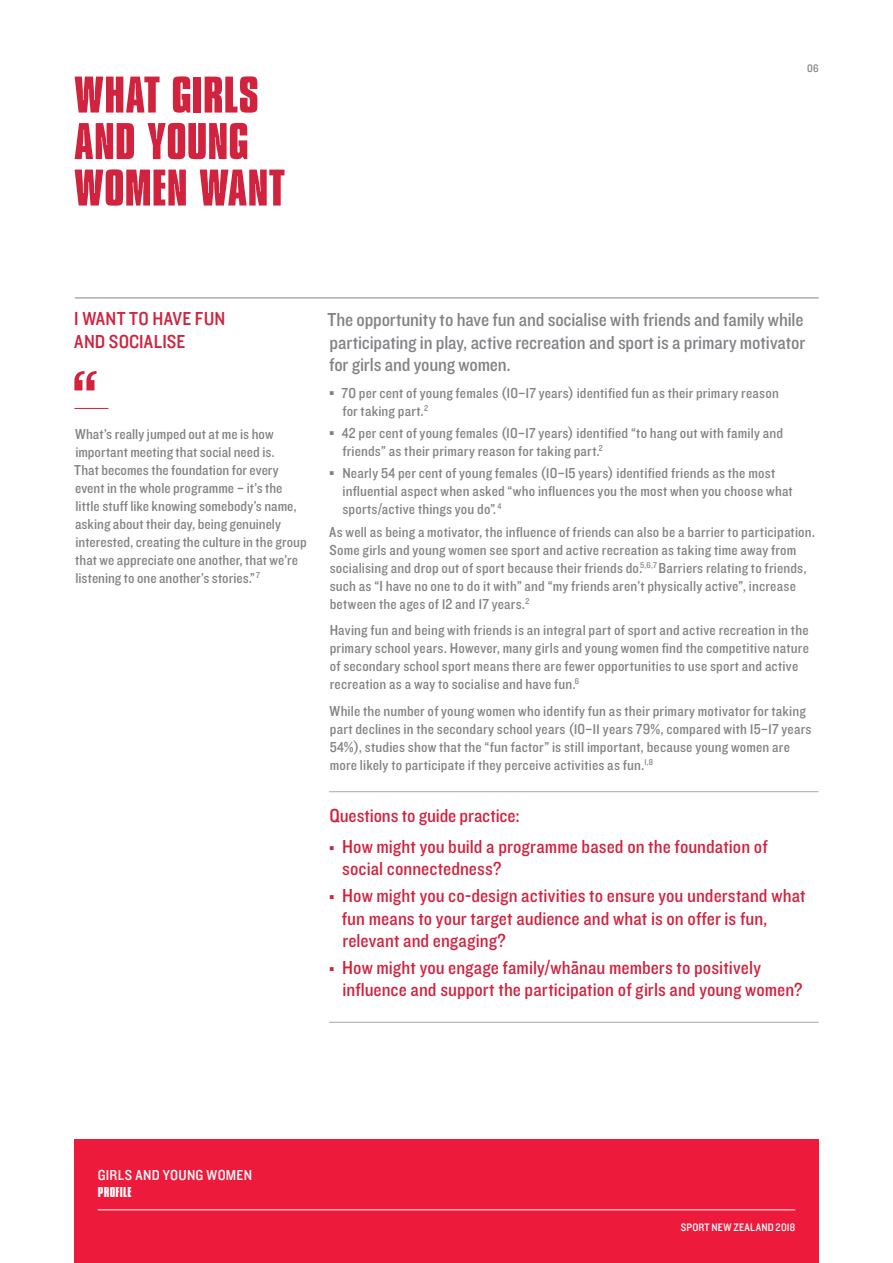
<style>
.page{position:relative;width:893px;height:1263px;background:#fff}
.page>*{position:absolute;margin:0;border:0;box-sizing:border-box;transform-origin:0 0}
.t1{font:87px "Knockout 30 Junior Welterwt";color:#d1223e}
.t2{font:54px/46.5px "Compacta Bld";color:#d1223e}
.t3{font:19.5px/22.5px "Knockout 30 Junior Welterwt";color:#d1223e}
.t4{font:19.5px/22.5px "Knockout 30 Junior Welterwt";letter-spacing:-.01em;color:#808285;text-align:justify}
.t5{font:15px/18px "Knockout 30 Junior Welterwt";letter-spacing:.01em;color:#808285}
.t6{font:15px "Knockout 30 Junior Welterwt";letter-spacing:.02em;color:#fff}
.t7{font:15px "Compacta Bld";letter-spacing:.015em;color:#fff}
.t8{font:11.25px "Knockout 30 Junior Welterwt";letter-spacing:.02em;color:#fff}
.t9{font:11.25px "Knockout 30 Junior Welterwt";color:#808285}
.t10{font:8.25px "Knockout 30 Junior Welterwt";color:#d1223e}
</style>
<div class="page">
<div style="left:74px;top:1140px;width:745px;height:123px;background:#ed1a3b"></div>
<hr style="left:98px;top:1209px;width:697px;height:1px;background:#fff">
<hr style="left:75px;top:298px;width:744px;height:1px;background:#808285">
<hr style="left:74px;top:408px;width:34px;height:1px;background:#d1223e">
<hr style="left:329px;top:791px;width:490px;height:1px;background:#a7a9ac">
<hr style="left:329px;top:1022px;width:490px;height:1px;background:#a7a9ac">
<h2 class="t2" style="left:74px;top:76px;width:212px">WHAT GIRLS<br>AND YOUNG<br>WOMEN WANT</h2>
<p class="t9" style="left:807px;top:61px;width:13px">06</p>
<h3 class="t3" style="left:74px;top:307px;width:152px">I WANT TO HAVE FUN<br>AND SOCIALISE</h3>
<h3 class="t4" style="left:327px;top:308px;width:479px">The opportunity to have fun and socialise with friends and family while participating in play, active recreation and sport is a primary motivator for girls and young women.</h3>
<p class="t5" style="left:342px;top:383px;width:438px;text-indent:-12px"><sup>ŝ</sup> 70 per cent of young females (10–17 years) identified fun as their primary reason for taking part.<sup>2</sup></p>
<p class="t5" style="left:342px;top:423px;width:442px;text-indent:-12px"><sup>ŝ</sup> 42 per cent of young females (10–17 years) identified “to hang out with family and friends” as their primary reason for taking part.<sup>2</sup></p>
<p class="t5" style="left:342px;top:464px;width:452px;text-indent:-13px"><sup>ŝ</sup> Nearly 54 per cent of young females (10–15 years) identified friends as the most influential aspect when asked “who influences you the most when you choose what sports/active things you do”. <sup>4</sup></p>
<p class="t5" style="left:329px;top:522px;width:487px">As well as being a motivator, the influence of friends can also be a barrier to participation.<br>Some girls and young women see sport and active recreation as taking time away from socialising and drop out of sport because their friends do.<sup>5,6,7</sup> Barriers relating to friends, such as “I have no one to do it with” and “my friends aren’t physically active”, increase between the ages of 12 and 17 years.<sup>2</sup></p>
<p class="t5" style="left:330px;top:620px;width:481px">Having fun and being with friends is an integral part of sport and active recreation in the primary school years. However, many girls and young women find the competitive nature of secondary school sport means there are fewer opportunities to use sport and active recreation as a way to socialise and have fun.<sup>6</sup></p>
<p class="t5" style="left:330px;top:701px;width:483px">While the number of young women who identify fun as their primary motivator for taking part declines in the secondary school years (10–11 years 79%, compared with 15–17 years 54%), studies show that the “fun factor” is still important, because young women are more likely to participate if they perceive activities as fun.<sup>1,8</sup></p>
<h3 class="t3" style="left:329px;top:803px;width:192px">Questions to guide practice:</h3>
<p class="t10" style="left:330px;top:841px;width:6px">ŝ</p>
<h3 class="t3" style="left:342px;top:834px;width:427px">How might you build a programme based on the foundation of social connectedness?</h3>
<p class="t10" style="left:330px;top:891px;width:6px">ŝ</p>
<h3 class="t3" style="left:342px;top:883px;width:465px">How might you co-design activities to ensure you understand what fun means to your target audience and what is on offer is fun, relevant and engaging?</h3>
<p class="t10" style="left:330px;top:962px;width:6px">ŝ</p>
<h3 class="t3" style="left:342px;top:955px;width:462px">How might you engage family/wha-nau members to positively influence and support the participation of girls and young women?</h3>
<h1 class="t1" style="left:71px;top:342px;width:30px">“</h1>
<p class="t5" style="left:74px;top:424px;width:234px">What’s really jumped out at me is how important meeting that social need is.<br>That becomes the foundation for every event in the whole programme – it’s the little stuff like knowing somebody’s name, asking about their day, being genuinely interested, creating the culture in the group that we appreciate one another, that we’re listening to one another’s stories.” <sup>7</sup></p>
<p class="t6" style="left:98px;top:1165px;width:156px">GIRLS AND YOUNG WOMEN</p>
<p class="t7" style="left:98px;top:1182px;width:35px">PROFILE</p>
<p class="t8" style="left:681px;top:1220px;width:116px">SPORT NEW ZEALAND 2018</p>
</div>
